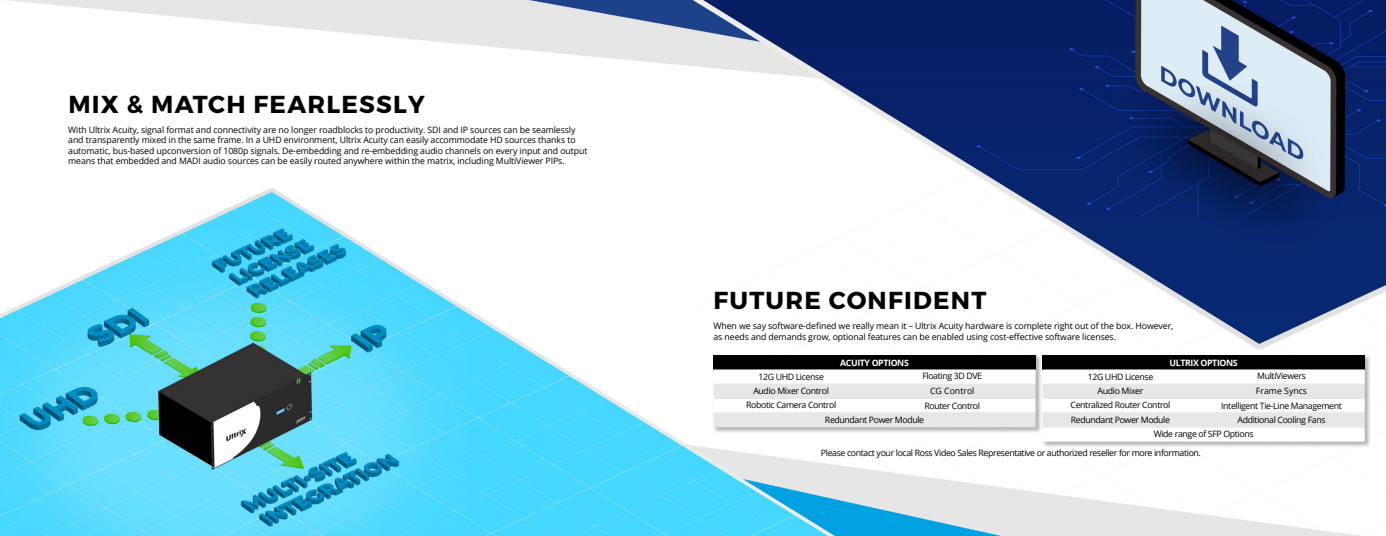
<style>
.page{position:relative;width:1386px;height:536px;background:#fff}
.page>*{position:absolute;margin:0;border:0;box-sizing:border-box;transform-origin:0 0}
.body{font:700 24.5px "Montserrat";letter-spacing:.05em;color:#000}
.body-2{font:8.75px/10.5px "Open Sans";letter-spacing:-.01em;color:#000}
.body-3{font:8.75px "Open Sans";letter-spacing:-.04em;color:#000}
.t1{font:700 8.75px "Open Sans";letter-spacing:-.04em;color:#fff}
</style>
<div class="page">
<img style="left:0;top:0;width:1386px;height:536px">
<div style="left:713px;top:354px;width:329px;height:79px;background:#000;opacity:.3"></div>
<div style="left:714px;top:355px;width:322px;height:14px;background:#000"></div>
<svg style="left:714px;top:369px;width:322px;height:58px"></svg>
<div style="left:1042px;top:354px;width:329px;height:93px;background:#000;opacity:.3"></div>
<div style="left:1043px;top:355px;width:322px;height:14px;background:#000"></div>
<svg style="left:1043px;top:369px;width:322px;height:72px"></svg>
<p class="body" style="left:68px;top:89px;width:358px">MIX &amp; MATCH FEARLESSLY</p>
<p class="body-2" style="left:68px;top:124px;width:521px">With Ultrix Acuity, signal format and connectivity are no longer roadblocks to productivity. SDI and IP sources can be seamlessly and transparently mixed in the same frame. In a UHD environment, Ultrix Acuity can easily accommodate HD sources thanks to automatic, bus-based upconversion of 1080p signals. De-embedding and re-embedding audio channels on every input and output means that embedded and MADI audio sources can be easily routed anywhere within the matrix, including MultiViewer PIPs.</p>
<p class="body" style="left:714px;top:285px;width:274px">FUTURE CONFIDENT</p>
<p class="body-2" style="left:714px;top:320px;width:461px">When we say software-defined we really mean it – Ultrix Acuity hardware is complete right out of the box. However, as needs and demands grow, optional features can be enabled using cost-effective software licenses.</p>
<p class="t1" style="left:840px;top:356px;width:70px">ACUITY OPTIONS</p>
<p class="body-3" style="left:758px;top:371px;width:67px">12G UHD License</p>
<p class="body-3" style="left:922px;top:370px;width:61px">Floating 3D DVE</p>
<p class="body-3" style="left:753px;top:384px;width:77px">Audio Mixer Control</p>
<p class="body-2" style="left:930px;top:385px;width:46px">CG Control</p>
<p class="body-3" style="left:746px;top:399px;width:92px">Robotic Camera Control</p>
<p class="body-3" style="left:924px;top:399px;width:57px">Router Control</p>
<p class="body-3" style="left:825px;top:413px;width:101px">Redundant Power Module</p>
<p class="t1" style="left:1170px;top:356px;width:70px">ULTRIX OPTIONS</p>
<p class="body-3" style="left:1088px;top:371px;width:67px">12G UHD License</p>
<p class="body-3" style="left:1257px;top:370px;width:50px">MultiViewers</p>
<p class="body-3" style="left:1098px;top:384px;width:47px">Audio Mixer</p>
<p class="body-2" style="left:1256px;top:385px;width:53px">Frame Syncs</p>
<p class="body-3" style="left:1071px;top:399px;width:101px">Centralized Router Control</p>
<p class="body-3" style="left:1221px;top:399px;width:122px">Intelligent Tie-Line Management</p>
<p class="body-3" style="left:1071px;top:413px;width:101px">Redundant Power Module</p>
<p class="body-3" style="left:1238px;top:414px;width:89px">Additional Cooling Fans</p>
<p class="body-3" style="left:1154px;top:428px;width:101px">Wide range of SFP Options</p>
<p class="body-3" style="left:821px;top:446px;width:381px">Please contact your local Ross Video Sales Representative or authorized reseller for more information.</p>
</div>
